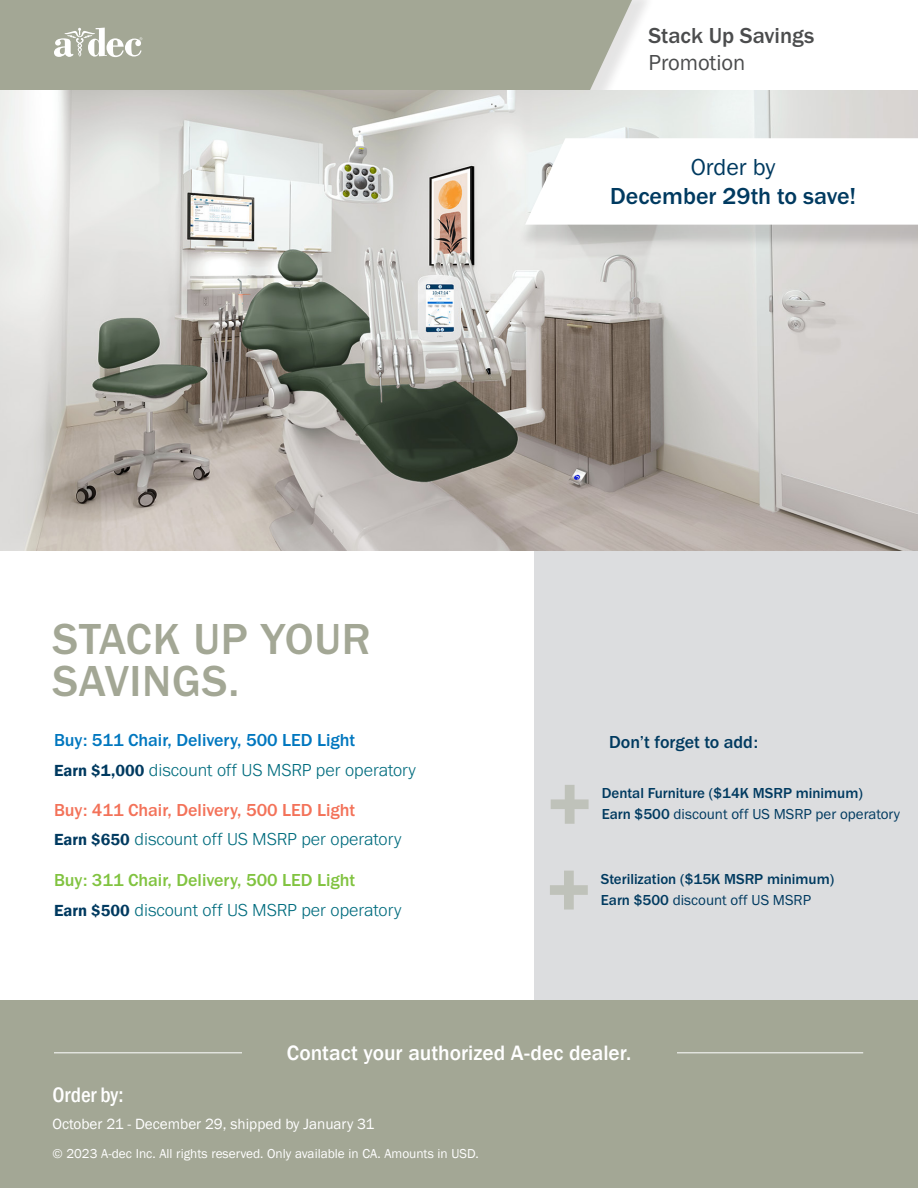
<style>
.page{position:relative;width:918px;height:1188px;background:#fff}
.page>*{position:absolute;margin:0;border:0;box-sizing:border-box;transform-origin:0 0}
.t1{font:78px/85.8px "Franklin Gothic URW Hea";color:#a3a795}
.t2{font:500 45px "Franklin Gothic URW";letter-spacing:.015em;color:#a3a795}
.t3{font:500 24px "Franklin Gothic URW";color:#003a60}
.t4{font:24px "Franklin Gothic URW Boo";color:#003a60}
.t5{font:500 22.5px "Franklin Gothic URW";color:#4b4c4d}
.t6{font:22.5px "Franklin Gothic URW Boo";color:#4b4c4d}
.t7{font:500 condensed 21.6px "Franklin Gothic";color:#fff}
.t8{font:500 21.45px "Franklin Gothic";color:#fff}
.t9{font:300 18px "Franklin Gothic URW";color:#006c7e}
.t10{font:500 18px "Franklin Gothic URW";color:#0077bf}
.t11{font:500 18px "Franklin Gothic URW";color:#f37259}
.t12{font:500 18px "Franklin Gothic URW";color:#81c340}
.t13{font:500 18px "Franklin Gothic URW";color:#003a60}
.t14{font:15.15px "Franklin Gothic";color:#fff}
.t15{font:500 15px "Franklin Gothic URW";color:#003a60}
.t16{font:15px "Franklin Gothic URW Boo";color:#003a60}
.t17{font:13.35px "Franklin Gothic";color:#fff}
.s1{font-family:"Franklin Gothic";font-weight:600;font-size:16.5px;color:#003a60}
.s2{font-family:"Franklin Gothic URW";font-weight:500}
</style>
<div class="page">
<div style="left:535px;top:518px;width:383px;height:484px;background:#dcdddf"></div>
<div style="left:0;top:0;width:656px;height:123px;background:#231f20;opacity:.12"></div>
<div style="left:0;top:0;width:632px;height:91px;background:#a3a795"></div>
<img style="left:0;top:91px;width:918px;height:460px">
<div style="left:0;top:1000px;width:918px;height:188px;background:#a3a795"></div>
<hr style="left:54px;top:1052px;width:809px;height:1px;background:#fff">
<div style="left:516px;top:145px;width:402px;height:105px;background:#231f20;opacity:.15"></div>
<svg style="left:525px;top:138px;width:393px;height:87px"></svg>
<div style="left:242px;top:1045px;width:434px;height:15px;background:#a3a795"></div>
<svg style="left:54px;top:28px;width:88px;height:29px"></svg>
<p class="t5" style="left:648px;top:21px;width:167px">Stack Up Savings</p>
<p class="t6" style="left:648px;top:48px;width:99px">Promotion</p>
<p class="t2" style="left:52px;top:611px;width:320px">STACK UP YOUR</p>
<p class="t2" style="left:52px;top:653px;width:188px">SAVINGS.</p>
<p class="t4" style="left:691px;top:152px;width:86px">Order by</p>
<p class="t3" style="left:610px;top:181px;width:247px">December 29th to save!</p>
<p class="t10" style="left:54px;top:729px;width:303px">Buy: 511 Chair, Delivery, 500 LED Light</p>
<p class="t13" style="left:609px;top:731px;width:150px">Don’t forget to add:</p>
<p class="t9" style="left:54px;top:759px;width:363px"><span class="s1">Earn $1,000</span> discount off US MSRP per operatory</p>
<p class="t11" style="left:54px;top:798px;width:303px">Buy: 411 Chair, Delivery, 500 LED Light</p>
<p class="t9" style="left:54px;top:828px;width:349px"><span class="s1">Earn $650</span> discount off US MSRP per operatory</p>
<p class="t12" style="left:54px;top:869px;width:303px">Buy: 311 Chair, Delivery, 500 LED Light</p>
<p class="t9" style="left:54px;top:899px;width:349px"><span class="s1">Earn $500</span> discount off US MSRP per operatory</p>
<h1 class="t1" style="left:546px;top:759px;width:48px">+ +</h1>
<p class="t15" style="left:602px;top:784px;width:263px">Dental Furniture ($14K MSRP minimum)</p>
<p class="t16" style="left:602px;top:805px;width:300px"><span class="s2">Earn $500</span> discount off US MSRP per operatory</p>
<p class="t15" style="left:601px;top:870px;width:235px">Sterilization ($15K MSRP minimum)</p>
<p class="t16" style="left:601px;top:891px;width:212px"><span class="s2">Earn $500</span> discount off US MSRP</p>
<p class="t8" style="left:287px;top:1040px;width:346px">Contact your authorized A-dec dealer.</p>
<p class="t7" style="left:52px;top:1081px;width:73px">Order by:</p>
<p class="t14" style="left:52px;top:1114px;width:323px">October 21 - December 29, shipped by January 31</p>
<p class="t17" style="left:52px;top:1145px;width:428px">© 2023 A-dec Inc. All rights reserved. Only available in CA. Amounts in USD.</p>
</div>
